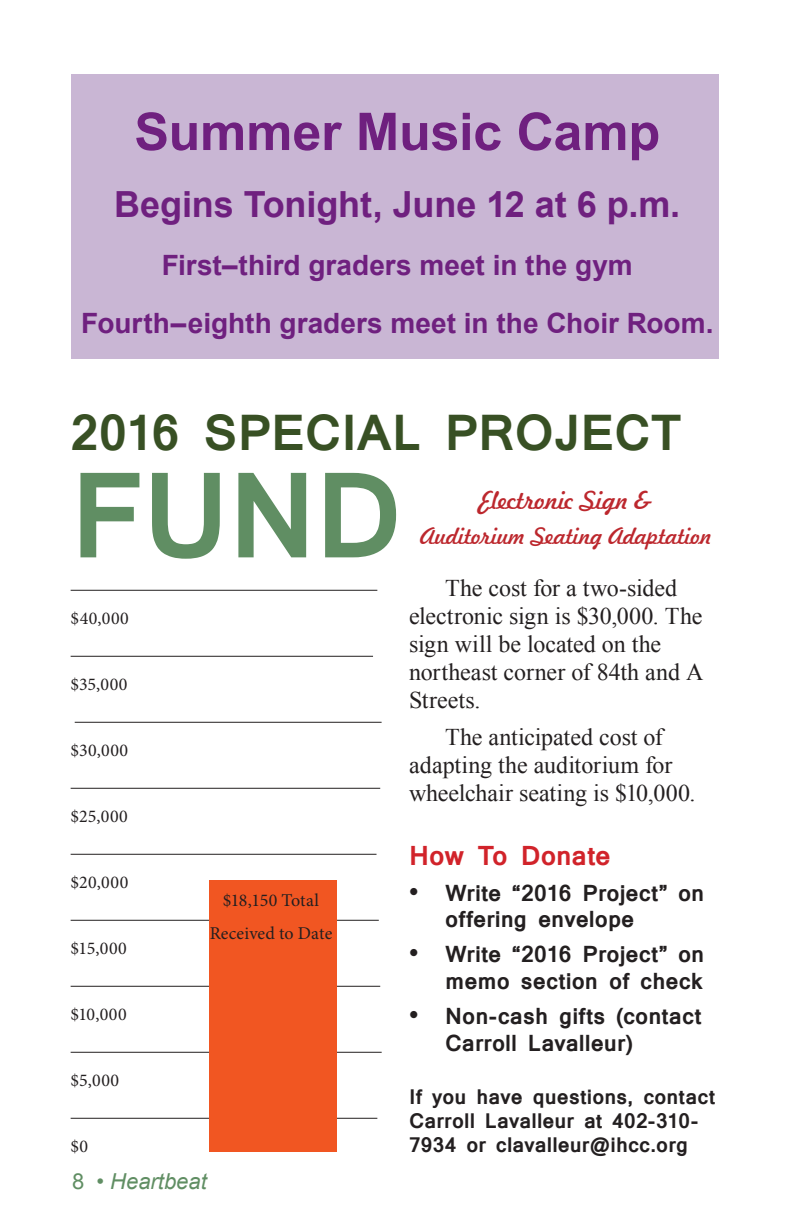
<style>
.page{position:relative;width:792px;height:1224px;background:#fff}
.page>*{position:absolute;margin:0;border:0;box-sizing:border-box;transform-origin:0 0}
.t1{font:700 114px "Mangal";color:#608e63}
.t2{font:700 52px "Arial";letter-spacing:-.005em;color:#6f207f}
.t3{font:700 48px "Mangal";letter-spacing:-.01em;color:#385024}
.t4{font:700 36px "Arial";letter-spacing:-.005em;color:#6f207f}
.t5{font:700 28px "Arial";color:#6f207f}
.t6{font:700 26px "Mangal";letter-spacing:-.005em;color:#d1232a}
.Text{font:24px/28px "Times New Roman";letter-spacing:-.005em;color:#231f20}
.t7{font:24px "Freehand 521 BT Regular C";letter-spacing:-.01em;color:#bc272d}
.t8{font:700 22px/26.4px "Mangal";letter-spacing:.005em;color:#231f20}
.t9{font:22px "Freehand 521 BT Regular C";letter-spacing:-.005em;color:#bc272d}
.t10{font:italic 22px "Arial";color:#608e63}
.t11{font:700 20px/24px "Mangal";letter-spacing:.005em;color:#231f20}
.t12{font:18px "Minion Pro";letter-spacing:.015em;color:#231f20}
.s1{font-style:normal}
</style>
<div class="page">
<hr style="left:71px;top:590px;width:306px;height:1px;background:#231f20">
<hr style="left:71px;top:656px;width:302px;height:1px;background:#231f20">
<hr style="left:75px;top:722px;width:307px;height:1px;background:#231f20">
<hr style="left:71px;top:788px;width:309px;height:1px;background:#231f20">
<hr style="left:71px;top:854px;width:306px;height:1px;background:#231f20">
<hr style="left:71px;top:920px;width:308px;height:1px;background:#231f20">
<hr style="left:71px;top:986px;width:309px;height:1px;background:#231f20">
<hr style="left:71px;top:1052px;width:311px;height:1px;background:#231f20">
<hr style="left:71px;top:1118px;width:306px;height:1px;background:#231f20">
<div style="left:209px;top:880px;width:128px;height:272px;background:#f15622"></div>
<div style="left:71px;top:74px;width:648px;height:285px;background:#c9b6d4"></div>
<p class="t2" style="left:134px;top:103px;width:527px">Summer Music Camp</p>
<p class="t4" style="left:114px;top:184px;width:568px">Begins Tonight, June 12 at 6 p.m.</p>
<p class="t5" style="left:162px;top:250px;width:473px">First–third graders meet in the gym</p>
<p class="t5" style="left:81px;top:308px;width:634px">Fourth–eighth graders meet in the Choir Room.</p>
<p class="t3" style="left:71px;top:389px;width:613px">2016 SPECIAL PROJECT</p>
<p class="t1" style="left:71px;top:411px;width:334px">FUND</p>
<p class="t7" style="left:479px;top:484px;width:175px">Electronic Sign &amp;</p>
<p class="t9" style="left:420px;top:521px;width:293px">Auditorium Seating Adaptation</p>
<p class="Text" style="left:409px;top:574px;width:296px;text-indent:36px">The cost for a two-sided electronic sign is $30,000. The sign will be located on the northeast corner of 84th and A<br>Streets.</p>
<p class="Text" style="left:409px;top:723px;width:288px;text-indent:36px">The anticipated cost of adapting the auditorium for wheelchair seating is $10,000.</p>
<p class="t12" style="left:71px;top:606px;width:60px">$40,000</p>
<p class="t12" style="left:71px;top:672px;width:58px">$35,000</p>
<p class="t12" style="left:71px;top:738px;width:59px">$30,000</p>
<p class="t12" style="left:71px;top:804px;width:59px">$25,000</p>
<p class="t12" style="left:71px;top:870px;width:59px">$20,000</p>
<p class="t12" style="left:71px;top:936px;width:58px">$15,000</p>
<p class="t12" style="left:71px;top:1002px;width:58px">$10,000</p>
<p class="t12" style="left:71px;top:1068px;width:50px">$5,000</p>
<p class="t12" style="left:71px;top:1134px;width:19px">$0</p>
<p class="t12" style="left:223px;top:888px;width:98px">$18,150 Total</p>
<p class="t12" style="left:210px;top:921px;width:124px">Received to Date</p>
<p class="t10" style="left:72px;top:1169px;width:136px"><span class="s1">8 •</span> Heartbeat</p>
<p class="t6" style="left:409px;top:832px;width:203px">How To Donate</p>
<p class="t8" style="left:445px;top:878px;width:261px;text-indent:-36px">• Write “2016 Project” on offering envelope</p>
<p class="t8" style="left:409px;top:940px;width:297px;text-align:right">• Write “2016 Project” on memo section of check</p>
<p class="t8" style="left:445px;top:1002px;width:258px;text-indent:-36px">• Non-cash gifts (contact<br>Carroll Lavalleur)</p>
<p class="t11" style="left:409px;top:1083px;width:307px">If you have questions, contact<br>Carroll Lavalleur at 402-310-<br>7934 or clavalleur@ihcc.org</p>
</div>
